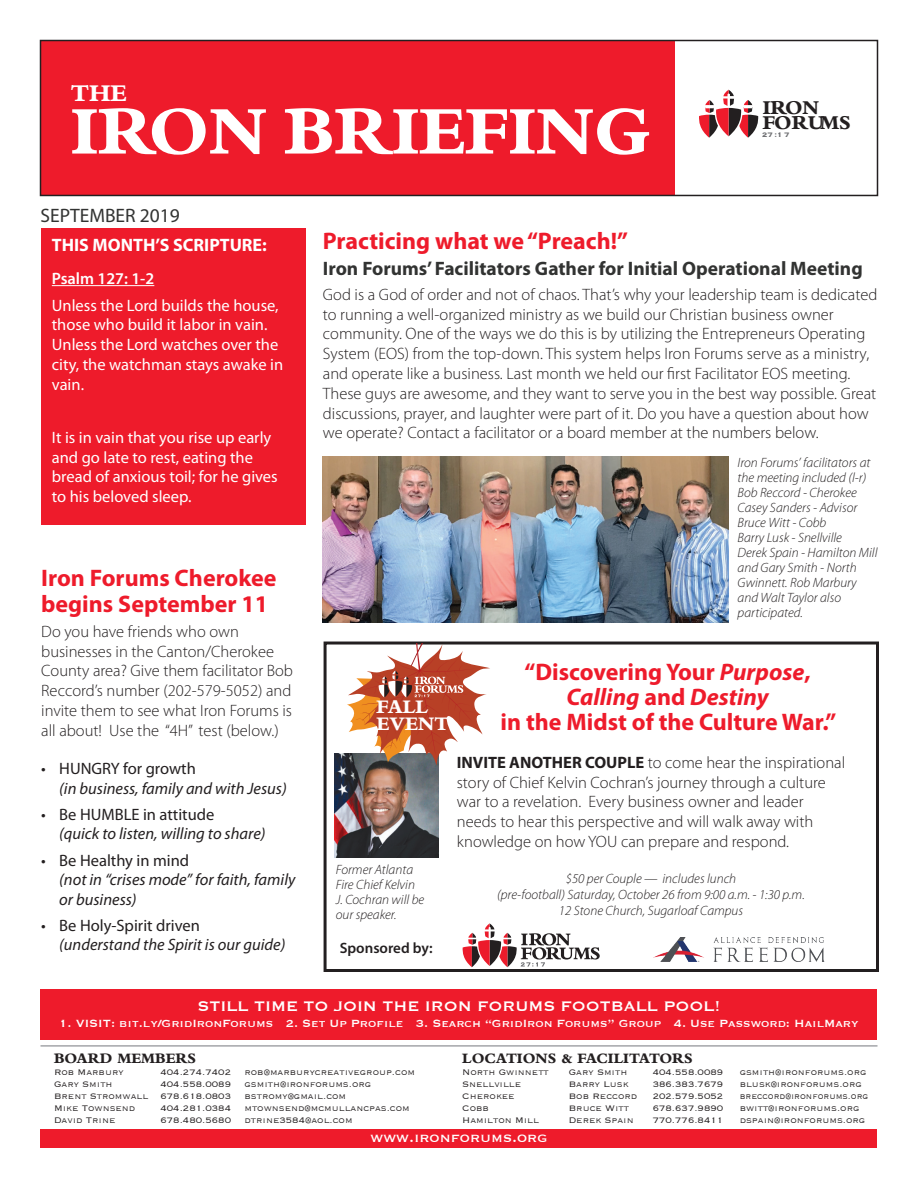
<style>
.page{position:relative;width:918px;height:1188px;background:#fff}
.page>*{position:absolute;margin:0;border:0;box-sizing:border-box;transform-origin:0 0}
.t1{font:800 71.1px "Bembo Std";color:#fff}
.t2{font:800 25.05px "Bembo Std";color:#fff}
.t3{font:700 24px/25.5px "Myriad Pro";color:#ee1b2b}
.t4{font:800 20.4px "Bembo Std";color:#231f20}
.t5{font:800 20.1px/16.5px "Bembo Std";color:#fff}
.t6{font:700 19.5px "Myriad Pro";color:#323332}
.t7{font:19.5px "Myriad Pro";color:#323332}
.t8{font:18px "Copperplate";color:#fff}
.t9{font:700 18px "Myriad Pro";color:#fff}
.t10{font:300 16.5px/19.8px "Myriad Pro";color:#231f20}
.t11{font:16.5px/19.8px "Myriad Pro";color:#fff}
.t12{font:italic 16.5px/19.5px "Myriad Pro";color:#231f20}
.t13{font:16.5px "Myriad Pro";color:#231f20}
.t14{font:16.5px "Copperplate";color:#fff}
.t15{font:600 16.5px "Myriad Pro";color:#fff}
.t16{font:800 15px "Bembo Std";color:#231f20}
.t17{font:600 15px "Myriad Pro";color:#231f20}
.t18{font:italic 300 13.5px/15px "Myriad Pro";color:#231f20}
.t19{font:13.5px "Copperplate";color:#fff}
.t20{font:300 10.5px "Copperplate";color:#231f20}
.t21{font:300 10.5px "Copperplate";color:#231f20;scale:.91 1}
.t22{font:700 8.7px "Copperplate";color:#6c6d70}
.s1{font-style:italic}
.s2{font-weight:700}
</style>
<div class="page">
<div style="left:41px;top:228px;width:264px;height:297px;background:#ee1b2b"></div>
<div style="left:40px;top:40px;width:838px;height:155px;background:#ee1b2b"></div>
<div style="left:675px;top:40px;width:203px;height:155px;background:#fff"></div>
<svg style="left:699px;top:90px;width:59px;height:48px"></svg>
<div style="left:40px;top:40px;width:838px;height:156px;border:2px solid #231f20"></div>
<div style="left:40px;top:1130px;width:838px;height:18px;background:#ee1b2b"></div>
<div style="left:40px;top:989px;width:838px;height:51px;background:#ee1b2b"></div>
<hr style="left:52px;top:285px;width:102px;height:1px;background:#fff">
<hr style="left:40px;top:1045px;width:838px;height:2px;background:#a4a5a9">
<div style="left:324px;top:642px;width:555px;height:330px;border:3px solid #231f20"></div>
<img style="left:335px;top:754px;width:104px;height:104px">
<svg style="left:462px;top:923px;width:138px;height:44px"></svg>
<img style="left:653px;top:938px;width:172px;height:24px">
<svg style="left:347px;top:644px;width:143px;height:122px"></svg>
<img style="left:323px;top:457px;width:406px;height:165px">
<h2 class="t2" style="left:71px;top:79px;width:58px">THE</h2>
<h1 class="t1" style="left:71px;top:91px;width:581px">IRON BRIEFING</h1>
<p class="t7" style="left:40px;top:205px;width:141px">SEPTEMBER 2019</p>
<p class="t4" style="left:763px;top:96px;width:58px">IRON</p>
<p class="t4" style="left:763px;top:111px;width:90px">FORUMS</p>
<p class="t22" style="left:762px;top:129px;width:29px">27:17</p>
<p class="t9" style="left:52px;top:235px;width:217px">THIS MONTH’S SCRIPTURE:</p>
<p class="t15" style="left:52px;top:269px;width:104px">Psalm 127: 1-2</p>
<p class="t11" style="left:52px;top:295px;width:233px">Unless the Lord builds the house, those who build it labor in vain.<br>Unless the Lord watches over the city, the watchman stays awake in vain.</p>
<p class="t11" style="left:52px;top:428px;width:227px">It is in vain that you rise up early and go late to rest, eating the bread of anxious toil; for he gives to his beloved sleep.</p>
<h3 class="t3" style="left:41px;top:566px;width:237px">Iron Forums Cherokee begins September 11</h3>
<p class="t10" style="left:41px;top:622px;width:253px">Do you have friends who own businesses in the Canton/Cherokee County area? Give them facilitator Bob Reccord’s number (202-579-5052) and invite them to see what Iron Forums is all about! Use the “4H” test (below.)</p>
<p class="t13" style="left:41px;top:759px;width:156px">• HUNGRY for growth</p>
<p class="t12" style="left:59px;top:779px;width:229px">(in business, family and with Jesus)</p>
<p class="t13" style="left:41px;top:805px;width:175px">• Be HUMBLE in attitude</p>
<p class="t12" style="left:59px;top:824px;width:208px">(quick to listen, willing to share)</p>
<p class="t13" style="left:41px;top:851px;width:149px">• Be Healthy in mind</p>
<p class="t12" style="left:59px;top:870px;width:238px">(not in “crises mode” for faith, family or business)</p>
<p class="t13" style="left:41px;top:916px;width:160px">• Be Holy-Spirit driven</p>
<p class="t12" style="left:59px;top:935px;width:228px">(understand the Spirit is our guide)</p>
<h3 class="t3" style="left:323px;top:229px;width:307px">Practicing what we “Preach!”</h3>
<p class="t6" style="left:323px;top:257px;width:541px">Iron Forums’ Facilitators Gather for Initial Operational Meeting</p>
<p class="t10" style="left:323px;top:285px;width:556px">God is a God of order and not of chaos. That’s why your leadership team is dedicated to running a well-organized ministry as we build our Christian business owner community. One of the ways we do this is by utilizing the Entrepreneurs Operating System (EOS) from the top-down. This system helps Iron Forums serve as a ministry, and operate like a business. Last month we held our first Facilitator EOS meeting.<br>These guys are awesome, and they want to serve you in the best way possible. Great discussions, prayer, and laughter were part of it. Do you have a question about how we operate? Contact a facilitator or a board member at the numbers below.</p>
<p class="t18" style="left:738px;top:456px;width:141px">Iron Forums’ facilitators at the meeting included (l-r)<br>Bob Reccord - Cherokee<br>Casey Sanders - Advisor<br>Bruce Witt - Cobb<br>Barry Lusk - Snellville<br>Derek Spain - Hamilton Mill and Gary Smith - North<br>Gwinnett. Rob Marbury and Walt Taylor also participated.</p>
<p class="t5" style="left:376px;top:698px;width:74px">FALL<br>EVENT</p>
<h3 class="t3" style="left:501px;top:659px;width:337px;text-align:center">“Discovering Your <span class="s1">Purpose</span>,<br><span class="s1">Calling</span> and <span class="s1">Destiny<br></span>in the Midst of the Culture War.”</h3>
<p class="t18" style="left:336px;top:862px;width:90px">Former Atlanta<br>Fire Chief Kelvin<br>J. Cochran will be our speaker.</p>
<p class="t17" style="left:340px;top:940px;width:94px">Sponsored by:</p>
<p class="t10" style="left:457px;top:753px;width:390px"><span class="s2">INVITE ANOTHER COUPLE</span> to come hear the inspirational story of Chief Kelvin Cochran’s journey through a culture war to a revelation. Every business owner and leader needs to hear this perspective and will walk away with knowledge on how YOU can prepare and respond.</p>
<p class="t18" style="left:497px;top:871px;width:309px;line-height:16.2px;text-align:center">$50 per Couple — includes lunch<br>(pre-football) Saturday, October 26 from 9:00 a.m. - 1:30 p.m.<br>12 Stone Church, Sugarloaf Campus</p>
<p class="t8" style="left:198px;top:994px;width:524px">STILL TIME TO JOIN THE IRON FORUMS FOOTBALL POOL!</p>
<p class="t19" style="left:59px;top:1014px;width:801px">1. VISIT: bit.ly/GridIronForums 2. Set Up Profile 3. Search “GridIron Forums” Group 4. Use Password: HailMary</p>
<p class="t16" style="left:54px;top:1050px;width:144px">BOARD MEMBERS</p>
<p class="t20" style="left:54px;top:1065px;width:71px">Rob Marbury</p>
<p class="t20" style="left:161px;top:1065px;width:72px">404.274.7402</p>
<p class="t20" style="left:245px;top:1065px;width:172px">rob@marburycreativegroup.com</p>
<p class="t20" style="left:54px;top:1077px;width:60px">Gary Smith</p>
<p class="t20" style="left:161px;top:1077px;width:72px">404.558.0089</p>
<p class="t20" style="left:245px;top:1077px;width:128px">gsmith@ironforums.org</p>
<p class="t20" style="left:54px;top:1089px;width:179px">Brent Stromwall 678.618.0803</p>
<p class="t20" style="left:245px;top:1089px;width:103px">bstromy@gmail.com</p>
<p class="t20" style="left:54px;top:1101px;width:83px">Mike Townsend</p>
<p class="t20" style="left:161px;top:1101px;width:72px">404.281.0384</p>
<p class="t20" style="left:245px;top:1101px;width:167px">mtownsend@mcmullancpas.com</p>
<p class="t20" style="left:54px;top:1113px;width:63px">David Trine</p>
<p class="t20" style="left:161px;top:1113px;width:72px">678.480.5680</p>
<p class="t20" style="left:245px;top:1113px;width:110px">dtrine3584@aol.com</p>
<p class="t16" style="left:462px;top:1050px;width:232px">LOCATIONS &amp; FACILITATORS</p>
<p class="t20" style="left:462px;top:1065px;width:88px">North Gwinnett</p>
<p class="t20" style="left:569px;top:1065px;width:60px">Gary Smith</p>
<p class="t20" style="left:653px;top:1065px;width:72px">404.558.0089</p>
<p class="t20" style="left:740px;top:1065px;width:128px">gsmith@ironforums.org</p>
<p class="t20" style="left:462px;top:1077px;width:60px">Snellville</p>
<p class="t20" style="left:569px;top:1077px;width:61px">Barry Lusk</p>
<p class="t20" style="left:653px;top:1077px;width:72px">386.383.7679</p>
<p class="t20" style="left:740px;top:1077px;width:124px">blusk@ironforums.org</p>
<p class="t20" style="left:462px;top:1089px;width:54px">Cherokee</p>
<p class="t20" style="left:569px;top:1089px;width:70px">Bob Reccord</p>
<p class="t20" style="left:653px;top:1089px;width:72px">202.579.5052</p>
<p class="t21" style="left:740px;top:1089px;width:143px">breccord@ironforums.org</p>
<p class="t20" style="left:462px;top:1101px;width:28px">Cobb</p>
<p class="t20" style="left:569px;top:1101px;width:62px">Bruce Witt</p>
<p class="t20" style="left:653px;top:1101px;width:72px">678.637.9890</p>
<p class="t20" style="left:740px;top:1101px;width:121px">bwitt@ironforums.org</p>
<p class="t20" style="left:462px;top:1113px;width:78px">Hamilton Mill</p>
<p class="t20" style="left:569px;top:1113px;width:67px">Derek Spain</p>
<p class="t20" style="left:653px;top:1113px;width:72px">770.776.8411</p>
<p class="t20" style="left:740px;top:1113px;width:127px">dspain@ironforums.org</p>
<p class="t14" style="left:371px;top:1127px;width:178px">www.ironforums.org</p>
</div>
